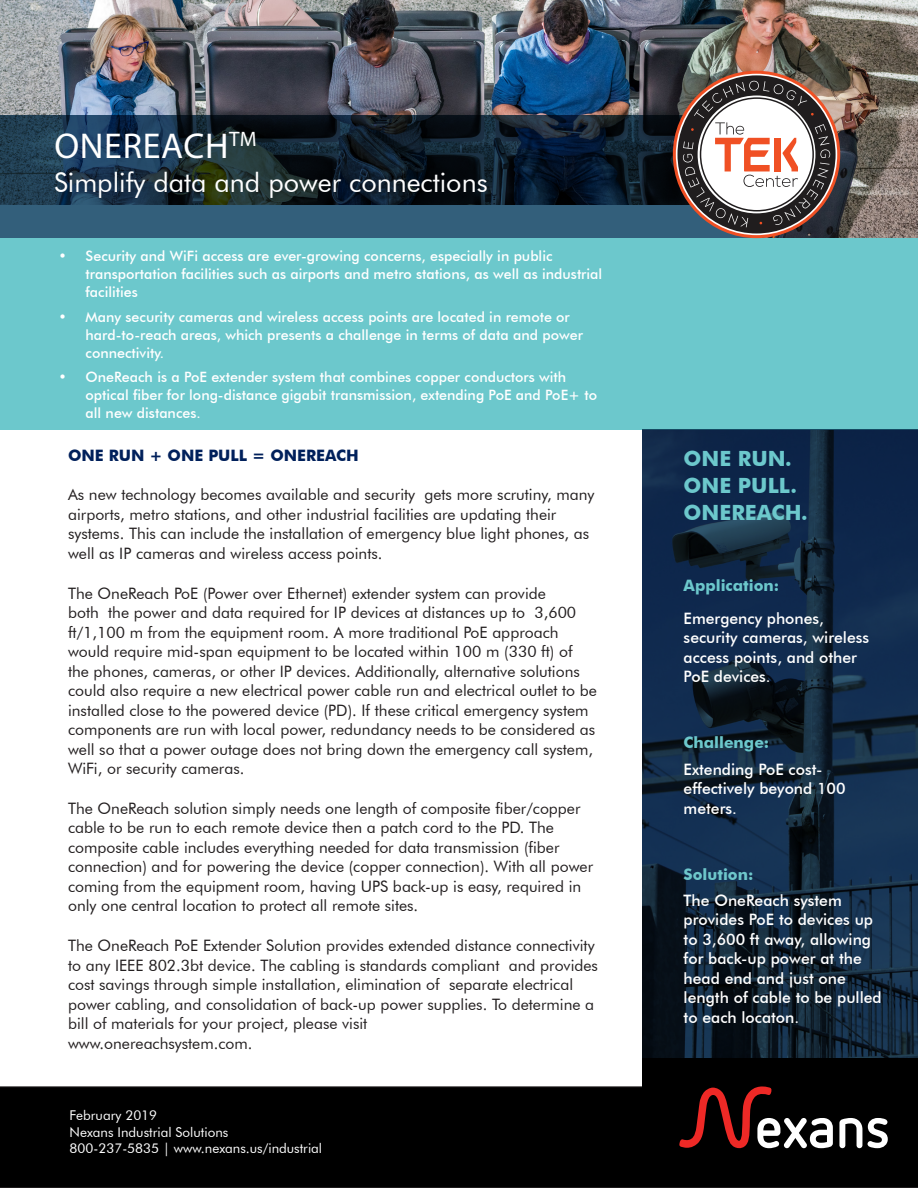
<style>
.page{position:relative;width:918px;height:1188px;background:#fff}
.page>*{position:absolute;margin:0;border:0;box-sizing:border-box;transform-origin:0 0}
.t1{font:36px "Myriad Pro";letter-spacing:.02em;color:#fff}
.t2{font:27px "Futura BT";color:#fff}
.Main_Text_Box{font:700 21px "Futura BT";color:#6cc8cc}
.Main_Text_Box-2{font:15.75px/19.5px "Futura BT";color:#231f20}
.Left_Hand_Text{font:500 15.75px/19.5px "Futura BT";color:#fff}
.Main_Text_Box-3{font:700 15.75px "Futura BT";color:#00205b}
.Left_Hand_Text-2{font:700 15.75px "Futura BT";color:#6cc8cc}
.Left_Hand_Text-3{font:700 15.75px "Futura BT";color:#6ec7cb}
.t3{font:500 14.25px/18px "Futura BT";color:#fff}
.t4{font:13.5px "Futura BT";color:#fff}
</style>
<div class="page">
<img style="left:0;top:0;width:918px;height:238px">
<div style="left:0;top:238px;width:918px;height:192px;background:#6cc8cc"></div>
<svg style="left:0;top:115px;width:673px;height:91px;background:#132533"></svg>
<div style="left:0;top:206px;width:754px;height:32px;background:#335f7b"></div>
<div style="left:0;top:1086px;width:918px;height:102px;background:#000"></div>
<div style="left:643px;top:1059px;width:275px;height:38px;background:#000"></div>
<svg style="left:839px;top:1118px;width:23px;height:30px"></svg>
<svg style="left:868px;top:1118px;width:20px;height:30px"></svg>
<svg style="left:679px;top:1086px;width:154px;height:62px"></svg>
<svg style="left:643px;top:430px;width:275px;height:629px;background:#102640"></svg>
<svg style="left:673px;top:71px;width:167px;height:167px"></svg>
<p class="t1" style="left:54px;top:123px;width:204px">ONEREACH<sup>TM</sup></p>
<p class="t2" style="left:54px;top:166px;width:435px">Simplify data and power connections</p>
<p class="t3" style="left:86px;top:247px;width:518px;text-indent:-27px">• Security and WiFi access are ever-growing concerns, especially in public transportation facilities such as airports and metro stations, as well as industrial facilities</p>
<p class="t3" style="left:86px;top:307px;width:499px;text-indent:-27px">• Many security cameras and wireless access points are located in remote or hard-to-reach areas, which presents a challenge in terms of data and power connectivity.</p>
<p class="t3" style="left:86px;top:368px;width:513px;text-indent:-27px">• OneReach is a PoE extender system that combines copper conductors with optical fiber for long-distance gigabit transmission, extending PoE and PoE+ to all new distances.</p>
<p class="Main_Text_Box-3" style="left:68px;top:446px;width:292px">ONE RUN + ONE PULL = ONEREACH</p>
<p class="Main_Text_Box-2" style="left:68px;top:485px;width:528px">As new technology becomes available and security gets more scrutiny, many airports, metro stations, and other industrial facilities are updating their systems. This can include the installation of emergency blue light phones, as well as IP cameras and wireless access points.</p>
<p class="Main_Text_Box-2" style="left:68px;top:583px;width:530px">The OneReach PoE (Power over Ethernet) extender system can provide<br>both the power and data required for IP devices at distances up to 3,600 ft/1,100 m from the equipment room. A more traditional PoE approach would require mid-span equipment to be located within 100 m (330 ft) of the phones, cameras, or other IP devices. Additionally, alternative solutions could also require a new electrical power cable run and electrical outlet to be installed close to the powered device (PD). If these critical emergency system components are run with local power, redundancy needs to be considered as well so that a power outage does not bring down the emergency call system, WiFi, or security cameras.</p>
<p class="Main_Text_Box-2" style="left:68px;top:798px;width:527px">The OneReach solution simply needs one length of composite fiber/copper cable to be run to each remote device then a patch cord to the PD. The composite cable includes everything needed for data transmission (fiber connection) and for powering the device (copper connection). With all power coming from the equipment room, having UPS back-up is easy, required in only one central location to protect all remote sites.</p>
<p class="Main_Text_Box-2" style="left:68px;top:936px;width:531px">The OneReach PoE Extender Solution provides extended distance connectivity to any IEEE 802.3bt device. The cabling is standards compliant and provides cost savings through simple installation, elimination of separate electrical power cabling, and consolidation of back-up power supplies. To determine a bill of materials for your project, please visit</p>
<p class="Main_Text_Box-2" style="left:68px;top:1033px;width:186px">www.onereachsystem.com.</p>
<p class="t4" style="left:70px;top:1107px;width:89px">February 2019</p>
<p class="t4" style="left:70px;top:1124px;width:160px">Nexans Industrial Solutions</p>
<p class="t4" style="left:70px;top:1140px;width:254px">800-237-5835 | www.nexans.us/industrial</p>
<p class="Main_Text_Box" style="left:684px;top:446px;width:110px">ONE RUN.</p>
<p class="Main_Text_Box" style="left:684px;top:473px;width:115px">ONE PULL.</p>
<p class="Main_Text_Box" style="left:684px;top:500px;width:126px">ONEREACH.</p>
<p class="Left_Hand_Text-2" style="left:684px;top:576px;width:97px">Application:</p>
<p class="Left_Hand_Text" style="left:684px;top:608px;width:187px">Emergency phones, security cameras, wireless access points, and other<br>PoE devices.</p>
<p class="Left_Hand_Text-2" style="left:684px;top:733px;width:87px">Challenge:</p>
<p class="Left_Hand_Text" style="left:684px;top:759px;width:164px">Extending PoE cost&shy;effectively beyond 100 meters.</p>
<p class="Left_Hand_Text-3" style="left:684px;top:864px;width:71px">Solution:</p>
<p class="Left_Hand_Text" style="left:684px;top:890px;width:200px">The OneReach system provides PoE to devices up to 3,600 ft away, allowing for back-up power at the head end and just one length of cable to be pulled to each locaton.</p>
</div>
